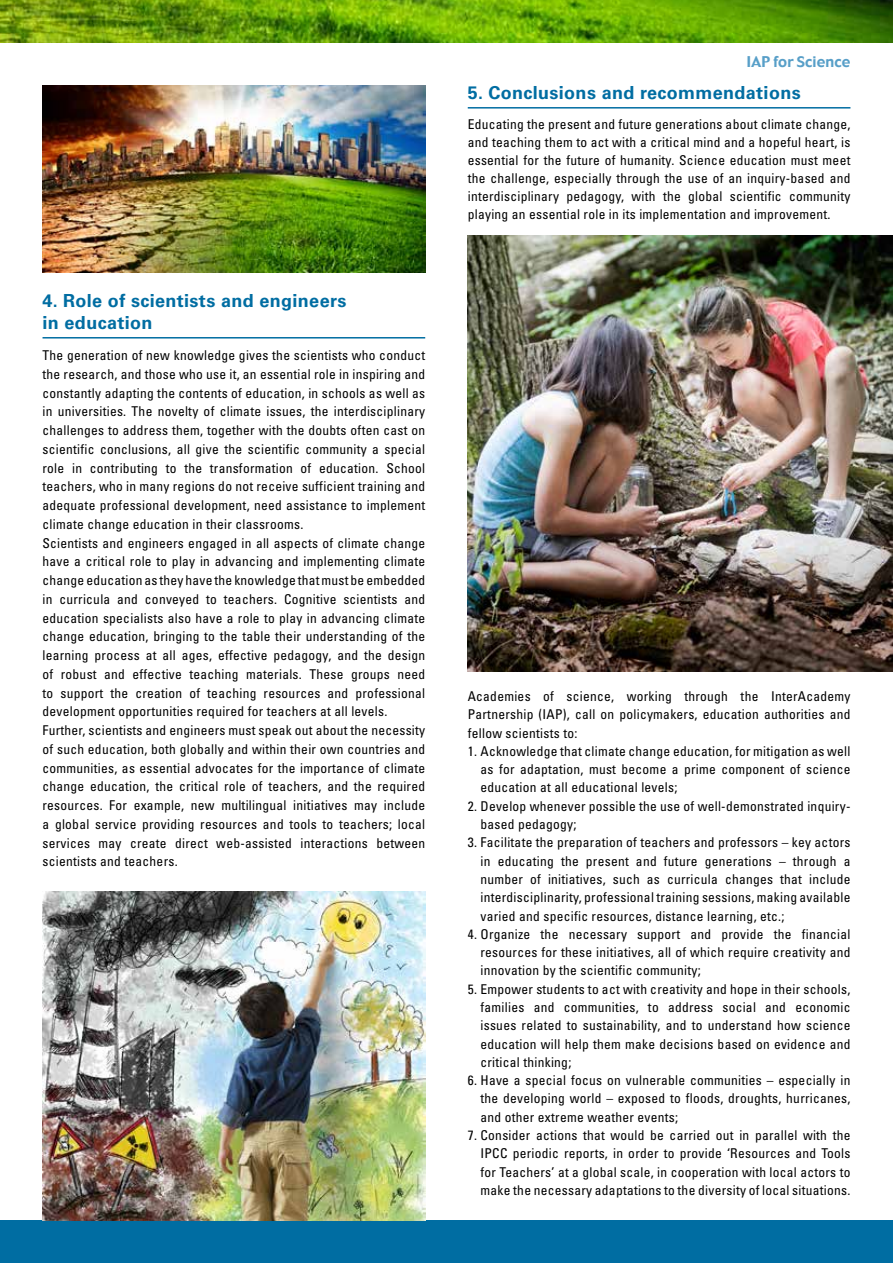
<style>
.page{position:relative;width:893px;height:1263px;background:#fff}
.page>*{position:absolute;margin:0;border:0;box-sizing:border-box;transform-origin:0 0}
.t1{font:700 18px/21.6px "Univers";letter-spacing:.02em;color:#006da2}
.t2{font:14.55px "Gadget";letter-spacing:.015em;color:#589fc8}
.t3{font:condensed 13.5px/18.8px "Univers";letter-spacing:.02em;color:#000;text-align:justify}
</style>
<div class="page">
<img style="left:0;top:0;width:893px;height:43px">
<div style="left:0;top:1220px;width:893px;height:43px;background:#006da2"></div>
<hr style="left:43px;top:337px;width:382px;height:1px;background:#006da2">
<hr style="left:468px;top:107px;width:382px;height:2px;background:#006da2">
<img style="left:468px;top:235px;width:425px;height:437px">
<img style="left:43px;top:85px;width:382px;height:187px">
<img style="left:43px;top:891px;width:382px;height:329px">
<h1 class="t1" style="left:43px;top:290px;width:305px">4. Role of scientists and engineers in education</h1>
<p class="t3" style="left:43px;top:346px;width:384px;text-align:left">The generation of new knowledge gives the scientists who conduct the research, and those who use it, an essential role in inspiring and constantly adapting the contents of education, in schools as well as in universities. The novelty of climate issues, the interdisciplinary challenges to address them, together with the doubts often cast on scientific conclusions, all give the scientific community a special role in contributing to the transformation of education. School teachers, who in many regions do not receive sufficient training and adequate professional development, need assistance to implement climate change education in their classrooms.<br>Scientists and engineers engaged in all aspects of climate change have a critical role to play in advancing and implementing climate change education as they have the knowledge that must be embedded in curricula and conveyed to teachers. Cognitive scientists and education specialists also have a role to play in advancing climate change education, bringing to the table their understanding of the learning process at all ages, effective pedagogy, and the design of robust and effective teaching materials. These groups need to support the creation of teaching resources and professional development opportunities required for teachers at all levels.<br>Further, scientists and engineers must speak out about the necessity of such education, both globally and within their own countries and communities, as essential advocates for the importance of climate change education, the critical role of teachers, and the required resources. For example, new multilingual initiatives may include a global service providing resources and tools to teachers; local services may create direct web-assisted interactions between scientists and teachers.</p>
<p class="t2" style="left:747px;top:53px;width:105px">IAP for Science</p>
<h1 class="t1" style="left:468px;top:82px;width:334px">5. Conclusions and recommendations</h1>
<p class="t3" style="left:468px;top:115px;width:384px;line-height:18px">Educating the present and future generations about climate change, and teaching them to act with a critical mind and a hopeful heart, is essential for the future of humanity. Science education must meet the challenge, especially through the use of an inquiry-based and interdisciplinary pedagogy, with the global scientific community playing an essential role in its implementation and improvement.</p>
<p class="t3" style="left:468px;top:687px;width:384px;line-height:18.3px">Academies of science, working through the InterAcademy Partnership (IAP), call on policymakers, education authorities and fellow scientists to:</p>
<p class="t3" style="left:480px;top:742px;width:371px;line-height:18.3px;text-indent:-13px">1. Acknowledge that climate change education, for mitigation as well as for adaptation, must become a prime component of science education at all educational levels;</p>
<p class="t3" style="left:480px;top:796px;width:371px;line-height:18.3px;text-indent:-13px">2. Develop whenever possible the use of well-demonstrated inquiry&shy;based pedagogy;</p>
<p class="t3" style="left:480px;top:833px;width:371px;line-height:18.3px;text-indent:-13px">3. Facilitate the preparation of teachers and professors – key actors in educating the present and future generations – through a number of initiatives, such as curricula changes that include interdisciplinarity, professional training sessions, making available varied and specific resources, distance learning, etc.;</p>
<p class="t3" style="left:480px;top:925px;width:371px;line-height:18.3px;text-indent:-13px">4. Organize the necessary support and provide the financial resources for these initiatives, all of which require creativity and innovation by the scientific community;</p>
<p class="t3" style="left:480px;top:979px;width:371px;line-height:18.3px;text-indent:-13px">5. Empower students to act with creativity and hope in their schools, families and communities, to address social and economic issues related to sustainability, and to understand how science education will help them make decisions based on evidence and critical thinking;</p>
<p class="t3" style="left:480px;top:1071px;width:371px;line-height:18.3px;text-indent:-13px">6. Have a special focus on vulnerable communities – especially in the developing world – exposed to floods, droughts, hurricanes, and other extreme weather events;</p>
<p class="t3" style="left:480px;top:1126px;width:371px;line-height:18.3px;text-indent:-13px">7. Consider actions that would be carried out in parallel with the IPCC periodic reports, in order to provide ‘Resources and Tools for Teachers’ at a global scale, in cooperation with local actors to make the necessary adaptations to the diversity of local situations.</p>
</div>
